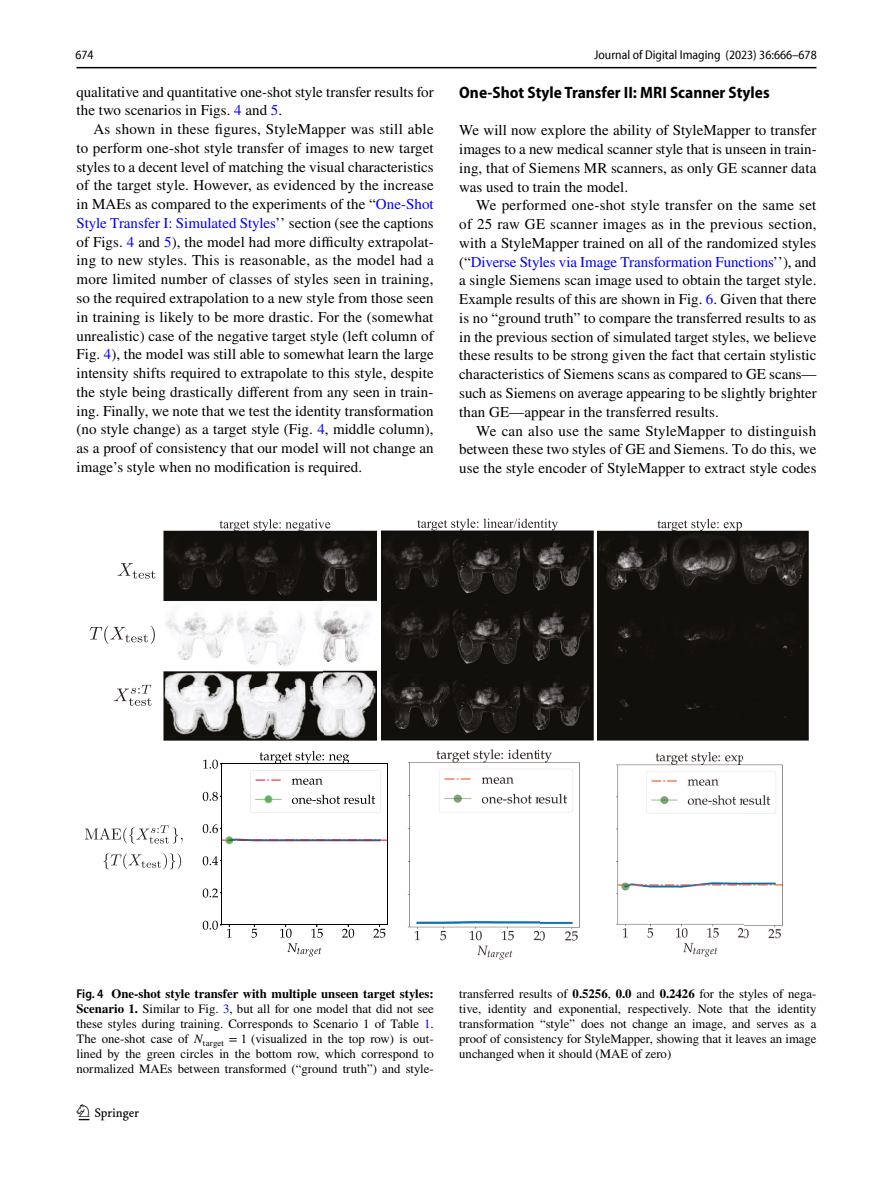
<style>
.page{position:relative;width:893px;height:1187px;background:#fff}
.page>*{position:absolute;margin:0;border:0;box-sizing:border-box;transform-origin:0 0}
.t1{font:22.5px "Springnew Regular 3";color:#000}
.t2{font:700 semi-condensed 16.5px "Myriad Pro";color:#000}
.t3{font:15px/18.8px "STIX";letter-spacing:.005em;color:#000;text-align:justify}
.t4{font:12.75px/15px "STIX";color:#000;text-align:justify}
.t5{font:semi-condensed 12.75px "Myriad Pro Unic";color:#000}
.s1{color:#00f}
.s2{font-family:"Myriad Pro";font-weight:600;font-stretch:semi-condensed}
.s3{font-weight:700}
.s4{font-family:"STIX General Italic 90"}
.s5{font-family:"STIX Math Regular 72"}
.s6{font-family:"STIX General Regular 55"}
</style>
<div class="page">
<hr style="left:77px;top:67px;width:739px;height:1px;background:#000">
<svg style="left:118px;top:563px;width:37px;height:15px"></svg>
<svg style="left:90px;top:625px;width:65px;height:19px"></svg>
<svg style="left:114px;top:685px;width:37px;height:20px"></svg>
<img style="left:164px;top:530px;width:213px;height:210px">
<svg style="left:219px;top:519px;width:111px;height:12px"></svg>
<img style="left:381px;top:530px;width:212px;height:210px">
<img style="left:597px;top:530px;width:211px;height:210px">
<svg style="left:417px;top:518px;width:141px;height:12px"></svg>
<svg style="left:657px;top:519px;width:85px;height:12px"></svg>
<svg style="left:85px;top:825px;width:98px;height:18px"></svg>
<svg style="left:103px;top:853px;width:78px;height:16px"></svg>
<img style="left:616px;top:752px;width:167px;height:205px">
<svg style="left:251px;top:925px;width:6px;height:12px"></svg>
<svg style="left:280px;top:925px;width:12px;height:12px"></svg>
<svg style="left:311px;top:925px;width:12px;height:12px"></svg>
<svg style="left:342px;top:925px;width:12px;height:12px"></svg>
<svg style="left:373px;top:925px;width:12px;height:12px"></svg>
<svg style="left:287px;top:943px;width:34px;height:13px"></svg>
<svg style="left:203px;top:920px;width:27px;height:17px"></svg>
<svg style="left:203px;top:888px;width:19px;height:9px"></svg>
<svg style="left:203px;top:856px;width:19px;height:9px"></svg>
<svg style="left:203px;top:791px;width:19px;height:9px"></svg>
<svg style="left:203px;top:759px;width:19px;height:9px"></svg>
<svg style="left:203px;top:824px;width:184px;height:20px"></svg>
<hr style="left:222px;top:763px;width:1px;height:162px;background:#000">
<hr style="left:387px;top:763px;width:1px;height:162px;background:#000">
<hr style="left:222px;top:924px;width:165px;height:1px;background:#000">
<hr style="left:222px;top:763px;width:165px;height:1px;background:#000">
<svg style="left:259px;top:751px;width:90px;height:12px"></svg>
<svg style="left:250px;top:770px;width:131px;height:42px"></svg>
<img style="left:407px;top:749px;width:173px;height:211px">
<p class="t5" style="left:76px;top:50px;width:20px">674</p>
<p class="t5" style="left:594px;top:50px;width:224px">Journal of Digital Imaging (2023) 36:666–678</p>
<p class="t3" style="left:77px;top:83px;width:359px">qualitative and quantitative one-shot style transfer results for the two scenarios in Figs. <span class="s1">4</span> and <span class="s1">5</span>.</p>
<p class="t3" style="left:77px;top:121px;width:359px;text-indent:17px">As shown in these figures, StyleMapper was still able to perform one-shot style transfer of images to new target styles to a decent level of matching the visual characteristics of the target style. However, as evidenced by the increase in MAEs as compared to the experiments of the “<span class="s1">One-Shot Style Transfer I: Simulated Styles</span>’’ section (see the captions of Figs. <span class="s1">4</span> and <span class="s1">5</span>), the model had more difficulty extrapolat&shy;ing to new styles. This is reasonable, as the model had a more limited number of classes of styles seen in training, so the required extrapolation to a new style from those seen in training is likely to be more drastic. For the (somewhat unrealistic) case of the negative target style (left column of Fig. <span class="s1">4</span>), the model was still able to somewhat learn the large intensity shifts required to extrapolate to this style, despite the style being drastically different from any seen in train&shy;ing. Finally, we note that we test the identity transformation (no style change) as a target style (Fig. <span class="s1">4</span>, middle column), as a proof of consistency that our model will not change an image’s style when no modification is required.</p>
<p class="t2" style="left:459px;top:83px;width:312px">One‑Shot Style Transfer II: MRI Scanner Styles</p>
<p class="t3" style="left:459px;top:122px;width:359px">We will now explore the ability of StyleMapper to transfer images to a new medical scanner style that is unseen in train&shy;ing, that of Siemens MR scanners, as only GE scanner data was used to train the model.</p>
<p class="t3" style="left:459px;top:197px;width:359px;text-indent:17px">We performed one-shot style transfer on the same set of 25 raw GE scanner images as in the previous section, with a StyleMapper trained on all of the randomized styles (“<span class="s1">Diverse Styles via Image Transformation Functions</span>’’), and a single Siemens scan image used to obtain the target style.<br>Example results of this are shown in Fig. <span class="s1">6</span>. Given that there is no “ground truth” to compare the transferred results to as in the previous section of simulated target styles, we believe these results to be strong given the fact that certain stylistic characteristics of Siemens scans as compared to GE scans— such as Siemens on average appearing to be slightly brighter than GE—appear in the transferred results.</p>
<p class="t3" style="left:459px;top:422px;width:359px;text-indent:17px">We can also use the same StyleMapper to distinguish between these two styles of GE and Siemens. To do this, we use the style encoder of StyleMapper to extract style codes</p>
<p class="t4" style="left:77px;top:986px;width:359px"><span class="s2">Fig. 4</span> <span class="s3">One-shot style transfer with multiple unseen target styles:<br>Scenario 1.</span> Similar to Fig. <span class="s1">3</span>, but all for one model that did not see these styles during training. Corresponds to Scenario 1 of Table <span class="s1">1</span>.<br>The one-shot case of <span class="s4">N</span><sub>target</sub> <span class="s5">=</span> <span class="s6">1</span> (visualized in the top row) is out&shy;lined by the green circles in the bottom row, which correspond to normalized MAEs between transformed (“ground truth”) and style-</p>
<p class="t4" style="left:459px;top:986px;width:359px">transferred results of <span class="s3">0.5256</span>, <span class="s3">0.0</span> and <span class="s3">0.2426</span> for the styles of nega&shy;tive, identity and exponential, respectively. Note that the identity transformation “style” does not change an image, and serves as a proof of consistency for StyleMapper, showing that it leaves an image unchanged when it should (MAE of zero)</p>
<h1 class="t1" style="left:79px;top:1104px;width:62px">1 3</h1>
</div>
